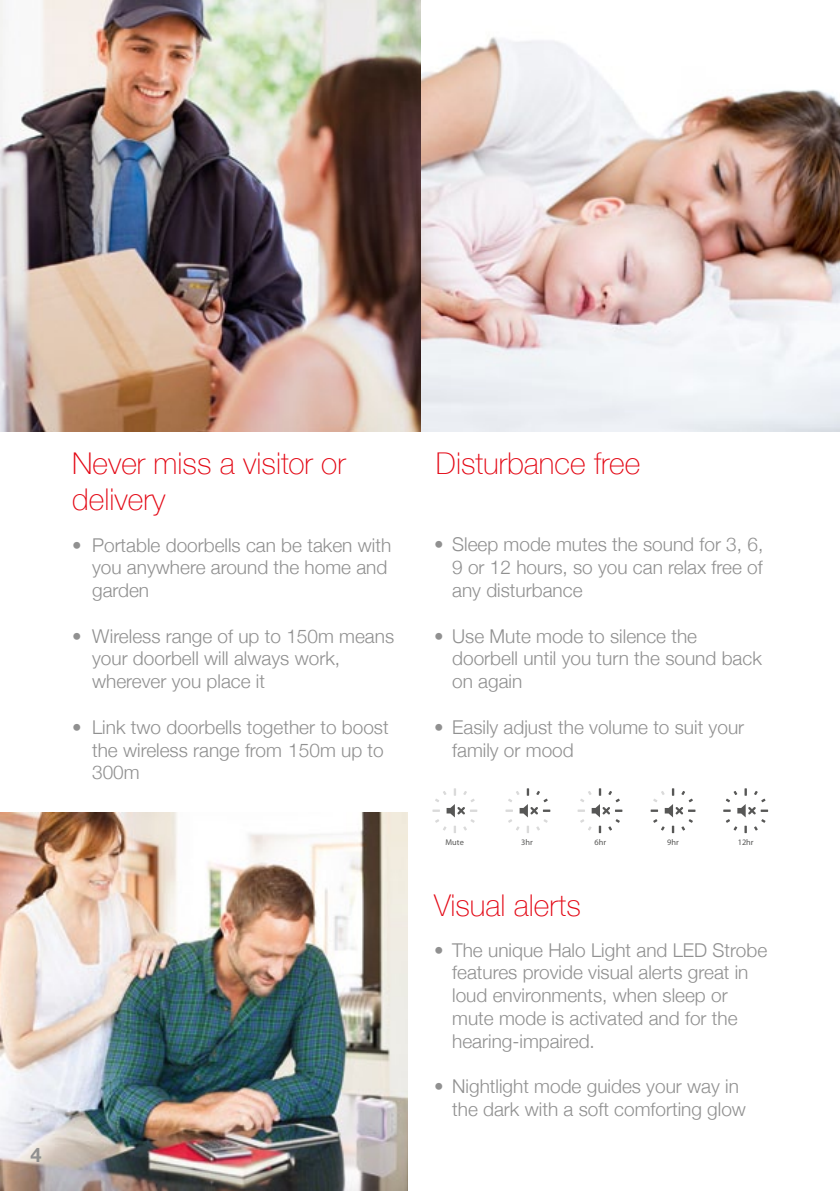
<style>
.page{position:relative;width:840px;height:1191px;background:#fff}
.page>*{position:absolute;margin:0;border:0;box-sizing:border-box;transform-origin:0 0}
.t1{font:100 30px/36px "Helvetica Neue";color:#e30613}
.t2{font:700 20px "Helvetica Neue";color:#909090}
.t3{font:300 19px/22.8px "Helvetica Neue";color:#909090}
.t4{font:8.4px "Myriad Pro";color:#575756}
</style>
<div class="page">
<img style="left:0;top:813px;width:408px;height:378px">
<img style="left:420px;top:0;width:419px;height:431px">
<svg style="left:432px;top:788px;width:45px;height:45px"></svg>
<svg style="left:505px;top:788px;width:45px;height:45px"></svg>
<svg style="left:577px;top:788px;width:45px;height:45px"></svg>
<svg style="left:650px;top:788px;width:45px;height:45px"></svg>
<svg style="left:723px;top:788px;width:44px;height:45px"></svg>
<img style="left:0;top:0;width:420px;height:431px">
<p class="t2" style="left:31px;top:1139px;width:13px">4</p>
<h1 class="t1" style="left:72px;top:444px;width:275px">Never miss a visitor or delivery</h1>
<h1 class="t1" style="left:436px;top:444px;width:206px">Disturbance free</h1>
<p class="t3" style="left:92px;top:532px;width:300px;text-indent:-20px">• Portable doorbells can be taken with you anywhere around the home and garden</p>
<p class="t3" style="left:92px;top:623px;width:303px;text-indent:-20px">• Wireless range of up to 150m means your doorbell will always work, wherever you place it</p>
<p class="t3" style="left:92px;top:714px;width:298px;text-indent:-20px">• Link two doorbells together to boost the wireless range from 150m up to<br>300m</p>
<p class="t3" style="left:452px;top:532px;width:312px;text-align:justify;text-indent:-18px">• Sleep mode mutes the sound for 3, 6, 9 or 12 hours, so you can relax free of any disturbance</p>
<p class="t3" style="left:452px;top:623px;width:311px;text-indent:-18px">• Use Mute mode to silence the doorbell until you turn the sound back on again</p>
<p class="t3" style="left:452px;top:714px;width:293px;text-indent:-18px">• Easily adjust the volume to suit your family or mood</p>
<p class="t4" style="left:445px;top:837px;width:20px">Mute</p>
<p class="t4" style="left:521px;top:837px;width:13px">3hr</p>
<p class="t4" style="left:594px;top:837px;width:13px">6hr</p>
<p class="t4" style="left:666px;top:837px;width:13px">9hr</p>
<p class="t4" style="left:737px;top:837px;width:17px">12hr</p>
<h1 class="t1" style="left:434px;top:886px;width:148px">Visual alerts</h1>
<p class="t3" style="left:452px;top:937px;width:316px;text-indent:-18px">• The unique Halo Light and LED Strobe features provide visual alerts great in loud environments, when sleep or mute mode is activated and for the hearing-impaired.</p>
<p class="t3" style="left:452px;top:1074px;width:295px;text-indent:-18px">• Nightlight mode guides your way in the dark with a soft comforting glow</p>
</div>
